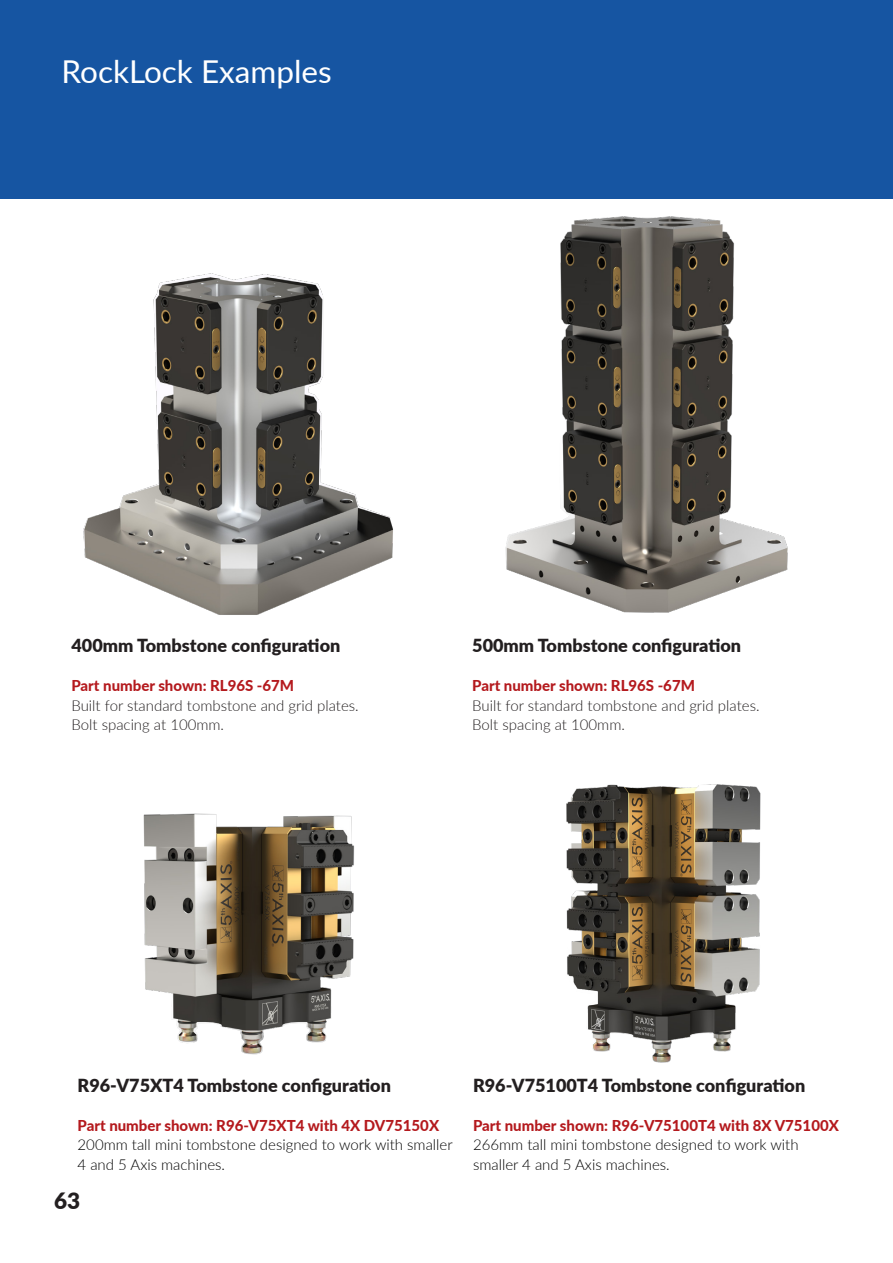
<style>
.page{position:relative;width:893px;height:1263px;background:#fff}
.page>*{position:absolute;margin:0;border:0;box-sizing:border-box;transform-origin:0 0}
.t1{font:31.5px "Lato";color:#fff}
.t2{font:900 22.5px "Lato";color:#231f20}
.t3{font:900 18px "Lato";color:#231f20}
.t4{font:800 15px "Lato";color:#b4191d}
.t5{font:300 15px/19.5px "Lato";color:#000}
.t6{font:300 15px/19.5px "Lato";color:#231f20}
</style>
<div class="page">
<div style="left:0;top:0;width:893px;height:199px;background:#1655a2"></div>
<img style="left:83px;top:273px;width:310px;height:342px">
<img style="left:505px;top:216px;width:283px;height:397px">
<img style="left:143px;top:813px;width:212px;height:242px">
<img style="left:566px;top:784px;width:195px;height:279px">
<p class="t1" style="left:61px;top:49px;width:272px">RockLock Examples</p>
<p class="t3" style="left:71px;top:632px;width:270px">400mm Tombstone configuration</p>
<p class="t4" style="left:71px;top:675px;width:224px">Part number shown: RL96S -67M</p>
<p class="t6" style="left:71px;top:695px;width:289px">Built for standard tombstone and grid plates.</p>
<p class="t6" style="left:71px;top:715px;width:154px">Bolt spacing at 100mm.</p>
<p class="t3" style="left:472px;top:632px;width:270px">500mm Tombstone configuration</p>
<p class="t4" style="left:472px;top:675px;width:224px">Part number shown: RL96S -67M</p>
<p class="t6" style="left:472px;top:695px;width:289px">Built for standard tombstone and grid plates.<br>Bolt spacing at 100mm.</p>
<p class="t3" style="left:78px;top:1072px;width:315px">R96-V75XT4 Tombstone configuration</p>
<p class="t4" style="left:78px;top:1114px;width:363px">Part number shown: R96-V75XT4 with 4X DV75150X</p>
<p class="t5" style="left:78px;top:1135px;width:377px">200mm tall mini tombstone designed to work with smaller<br>4 and 5 Axis machines.</p>
<h2 class="t2" style="left:54px;top:1184px;width:28px">63</h2>
<p class="t3" style="left:473px;top:1071px;width:334px">R96-V75100T4 Tombstone configuration</p>
<p class="t4" style="left:473px;top:1114px;width:367px">Part number shown: R96-V75100T4 with 8X V75100X</p>
<p class="t5" style="left:473px;top:1134px;width:327px">266mm tall mini tombstone designed to work with smaller 4 and 5 Axis machines.</p>
</div>
